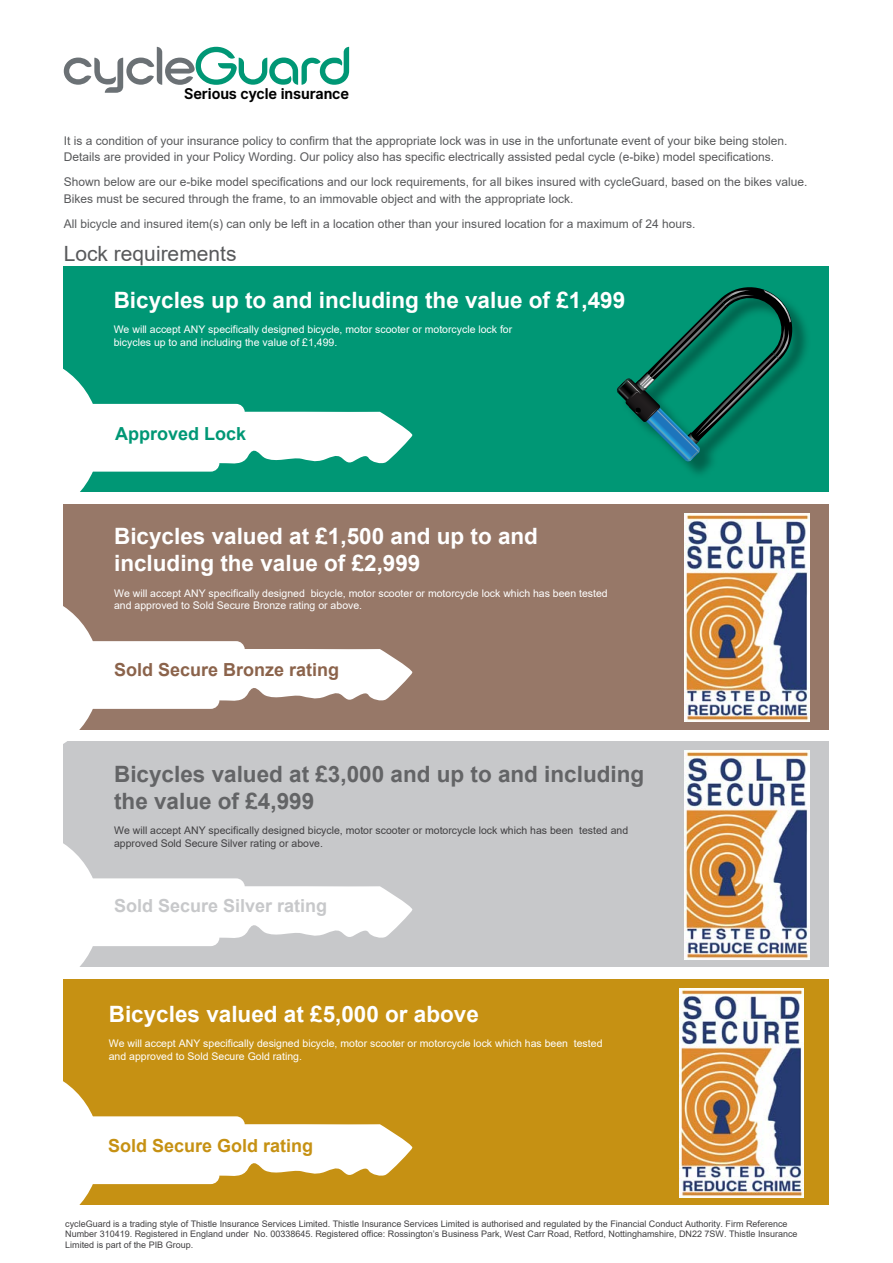
<style>
.page{position:relative;width:893px;height:1263px;background:#fff}
.page>*{position:absolute;margin:0;border:0;box-sizing:border-box;transform-origin:0 0}
.t1{font:700 22.5px/27px "Arial";color:#fff}
.t2{font:700 22.5px/27px "Arial";color:#636466}
.t3{font:21px "Arial";color:#58595b}
.t4{font:700 18px "Arial";color:#c7c8ca}
.t5{font:700 18px "Arial";color:#8b634b}
.t6{font:700 18px "Arial";color:#c69113}
.t7{font:700 18px "Arial";color:#009775}
.t8{font:700 14.85px "Inter UI";letter-spacing:-.01em;color:#000}
.t9{font:12px/16.5px "Arial";color:#58595b}
.t10{font:10.5px/12.6px "Arial";color:#fff}
.t11{font:10.5px/12.6px "Arial";color:#414042}
.t12{font:9px/10.8px "Arial";color:#414042}
.s1{font-style:inherit}
</style>
<div class="page">
<div style="left:64px;top:741px;width:765px;height:226px;background:#c7c8ca"></div>
<svg style="left:63px;top:829px;width:349px;height:166px"></svg>
<img style="left:684px;top:751px;width:125px;height:208px">
<div style="left:64px;top:979px;width:765px;height:225px;background:#c69113"></div>
<svg style="left:63px;top:1067px;width:349px;height:138px"></svg>
<img style="left:679px;top:989px;width:125px;height:208px">
<div style="left:64px;top:267px;width:765px;height:225px;background:#009775"></div>
<svg style="left:63px;top:355px;width:349px;height:166px"></svg>
<div style="left:619px;top:289px;width:192px;height:191px;background:#000;opacity:.35"></div>
<svg style="left:617px;top:287px;width:179px;height:175px"></svg>
<div style="left:64px;top:504px;width:765px;height:225px;background:#977868"></div>
<svg style="left:63px;top:592px;width:349px;height:166px"></svg>
<img style="left:684px;top:513px;width:125px;height:209px">
<svg style="left:64px;top:47px;width:285px;height:46px"></svg>
<p class="t8" style="left:184px;top:83px;width:166px">Serious cycle insurance</p>
<p class="t9" style="left:64px;top:132px;width:725px">It is a condition of your insurance policy to confirm that the appropriate lock was in use in the unfortunate event of your bike being stolen.<br>Details are provided in your Policy Wording. Our policy also has specific electrically assisted pedal cycle (e-bike) model specifications.</p>
<p class="t9" style="left:64px;top:174px;width:745px">Shown below are our e-bike model specifications and our lock requirements, for all bikes insured with cycleGuard, based on the bikes value.<br>Bikes must be secured through the frame, to an immovable object and with the appropriate lock.</p>
<p class="t9" style="left:64px;top:215px;width:633px">All bicycle and insured item(s) can only be left in a location other than your insured location for a maximum of 24 hours.</p>
<h2 class="t3" style="left:64px;top:239px;width:174px">Lock requirements</h2>
<h1 class="t1" style="left:114px;top:286px;width:513px">Bicycles up to and including the value of £1,499</h1>
<p class="t10" style="left:114px;top:323px;width:400px">We will accept ANY specifically designed bicycle, motor scooter or motorcycle lock for bicycles up to and including the value of £1,499.</p>
<h3 class="t7" style="left:115px;top:421px;width:133px">Approved Lock</h3>
<h1 class="t1" style="left:114px;top:523px;width:425px">Bicycles valued at £1,500 and up to and including the value of £2,999</h1>
<p class="t10" style="left:114px;top:587px;width:495px">We will accept ANY specifically designed bicycle, motor scooter or motorcycle lock which has been tested and approved to Sold Secure Bronze rating or above.</p>
<h3 class="t5" style="left:114px;top:657px;width:227px">Sold Secure Bronze rating</h3>
<h1 class="t2" style="left:114px;top:761px;width:532px">Bicycles valued at £3,000 and up to and including the value of £4,999</h1>
<p class="t11" style="left:114px;top:824px;width:516px">We will accept ANY specifically designed bicycle, motor scooter or motorcycle lock which has been tested and approved Sold Secure Silver rating or above.</p>
<h3 class="t4" style="left:114px;top:892px;width:215px">Sold Secure Silver rating</h3>
<h1 class="t1" style="left:109px;top:1000px;width:372px">Bicycles valued at £5,000 or above</h1>
<p class="t10" style="left:109px;top:1037px;width:495px">We will accept ANY specifically designed bicycle, motor scooter or motorcycle lock which has been tested and approved to Sold Secure Gold rating.</p>
<h3 class="t6" style="left:108px;top:1133px;width:207px">Sold Secure Gold rating</h3>
<p class="t12" style="left:65px;top:1218px;width:734px">cycleGuard is a trading style of Thistle Insurance Services Limited. Thistle Insurance Services Limited is authorised and regulated by the Financial Conduct Authority. F<span class="s1">irm</span> R<span class="s1">eference<br></span>N<span class="s1">umber</span> 310419. Registered in England under No. 00338645. Registered office: Rossington’s Business Park, West Carr Road, Retford, Nottinghamshire, DN22 7SW. Thistle Insurance<br>Limited is part of the PIB Group.</p>
</div>
